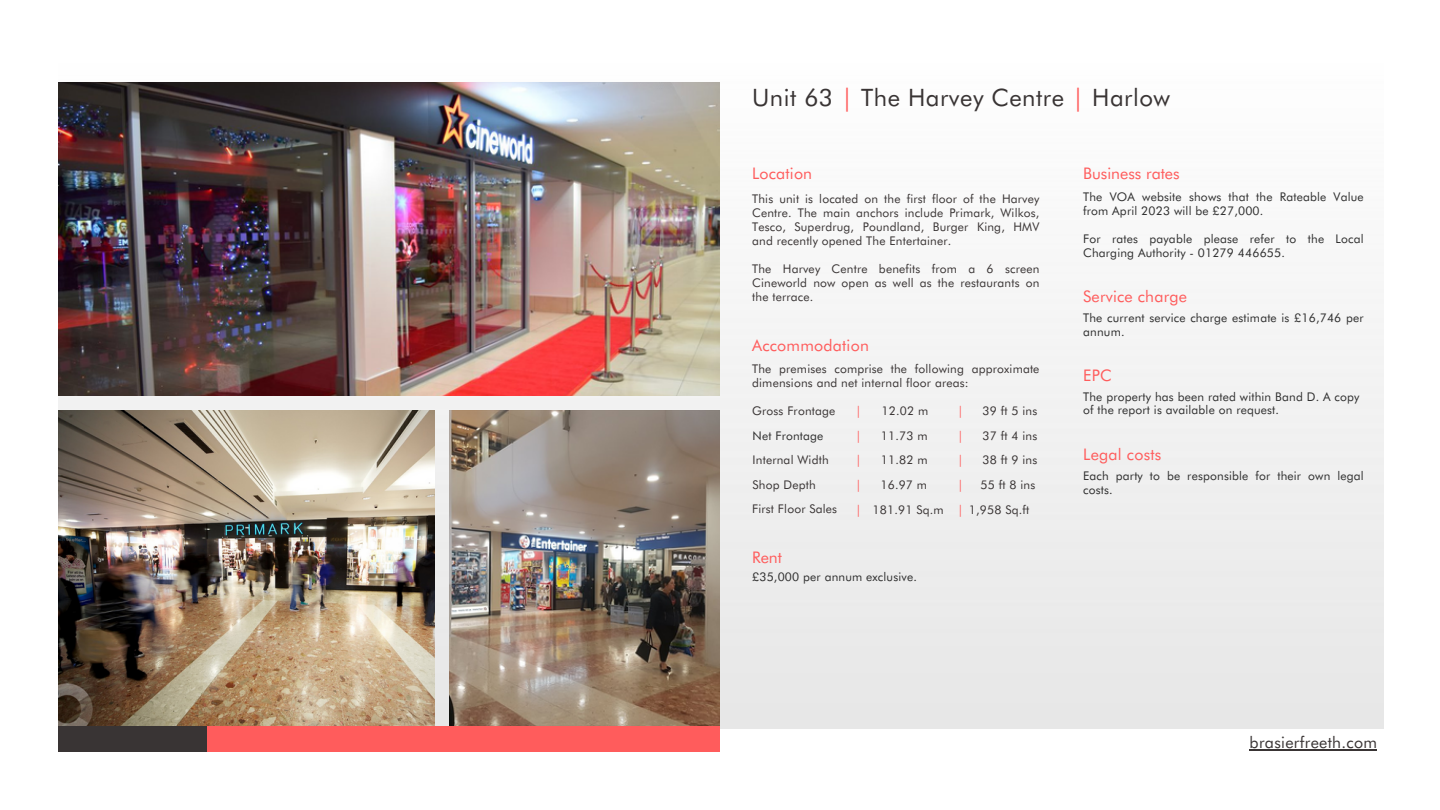
<style>
.page{position:relative;width:1440px;height:810px;background:#fff}
.page>*{position:absolute;margin:0;border:0;box-sizing:border-box;transform-origin:0 0}
.t1{font:24px "Futura BT";letter-spacing:.02em;color:#393434}
.t2{font:16px "Futura BT";letter-spacing:.01em;color:#ff5c5c}
.t3{font:16px "Futura BT";letter-spacing:.02em;color:#393434}
.t4{font:12px/14px "Futura BT";letter-spacing:.015em;color:#393434;text-align:justify}
.t5{font:12px/14px "Futura BT";letter-spacing:.015em;color:#2e2e2e}
.t6{font:12px "Futura BT";color:#ff5c5c}
.s1{color:#ff5c5c}
</style>
<div class="page">
<div style="left:59px;top:318px;width:1324px;height:411px;background:#eee"></div>
<img style="left:58px;top:82px;width:662px;height:314px">
<img style="left:58px;top:411px;width:377px;height:315px">
<img style="left:450px;top:411px;width:270px;height:315px">
<hr style="left:1250px;top:749px;width:127px;height:1px;background:#393434">
<div style="left:206px;top:726px;width:514px;height:25px;background:#ff5c5c"></div>
<div style="left:58px;top:726px;width:148px;height:25px;background:#393434"></div>
<h3 class="t1" style="left:752px;top:79px;width:419px">Unit 63 <span class="s1">|</span> The Harvey Centre <span class="s1">|</span> Harlow</h3>
<p class="t2" style="left:752px;top:162px;width:62px">Location</p>
<p class="t4" style="left:752px;top:191px;width:289px">This unit is located on the first floor of the Harvey Centre. The main anchors include Primark, Wilkos, Tesco, Superdrug, Poundland, Burger King, HMV and recently opened The Entertainer.</p>
<p class="t4" style="left:752px;top:261px;width:289px">The Harvey Centre benefits from a 6 screen Cineworld now open as well as the restaurants on the terrace.</p>
<p class="t2" style="left:752px;top:333px;width:118px">Accommodation</p>
<p class="t4" style="left:752px;top:361px;width:289px">The premises comprise the following approximate dimensions and net internal floor areas:</p>
<p class="t4" style="left:752px;top:403px;width:85px">Gross Frontage</p>
<p class="t6" style="left:855px;top:402px;width:7px">|</p>
<p class="t4" style="left:882px;top:403px;width:48px">12.02 m</p>
<p class="t6" style="left:958px;top:402px;width:7px">|</p>
<p class="t4" style="left:983px;top:403px;width:56px">39 ft 5 ins</p>
<p class="t5" style="left:753px;top:428px;width:72px">Net Frontage</p>
<p class="t6" style="left:855px;top:426px;width:7px">|</p>
<p class="t4" style="left:881px;top:428px;width:48px">11.73 m</p>
<p class="t6" style="left:958px;top:426px;width:7px">|</p>
<p class="t4" style="left:983px;top:428px;width:56px">37 ft 4 ins</p>
<p class="t4" style="left:753px;top:452px;width:78px">Internal Width</p>
<p class="t6" style="left:855px;top:451px;width:7px">|</p>
<h3 class="t4" style="left:881px;top:452px;width:48px">11.82 m</h3>
<p class="t6" style="left:958px;top:451px;width:7px">|</p>
<p class="t4" style="left:983px;top:452px;width:56px">38 ft 9 ins</p>
<p class="t4" style="left:753px;top:477px;width:65px">Shop Depth</p>
<p class="t6" style="left:855px;top:476px;width:7px">|</p>
<h2 class="t4" style="left:880px;top:477px;width:48px">16.97 m</h2>
<h3 class="t6" style="left:958px;top:476px;width:7px">|</h3>
<p class="t4" style="left:981px;top:477px;width:56px">55 ft 8 ins</p>
<h3 class="t4" style="left:752px;top:501px;width:86px">First Floor Sales</h3>
<h3 class="t6" style="left:855px;top:500px;width:7px">|</h3>
<p class="t4" style="left:873px;top:502px;width:73px">181.91 Sq.m</p>
<p class="t4" style="left:958px;top:502px;width:73px"><span class="s1">|</span> 1,958 Sq.ft</p>
<p class="t2" style="left:752px;top:546px;width:31px">Rent</p>
<p class="t5" style="left:752px;top:569px;width:166px">£35,000 per annum exclusive.</p>
<p class="t2" style="left:1083px;top:162px;width:98px">Business rates</p>
<p class="t5" style="left:1083px;top:189px;width:282px">The VOA website shows that the Rateable Value from April 2023 will be £27,000.</p>
<p class="t5" style="left:1083px;top:231px;width:282px">For rates payable please refer to the Local<br>Charging Authority - 01279 446655.</p>
<p class="t2" style="left:1083px;top:285px;width:105px">Service charge</p>
<p class="t5" style="left:1083px;top:310px;width:282px">The current service charge estimate is £16,746 per annum.</p>
<p class="t2" style="left:1083px;top:364px;width:30px">EPC</p>
<p class="t5" style="left:1083px;top:389px;width:278px">The property has been rated within Band D. A copy of the report is available on request.</p>
<h1 class="t2" style="left:1083px;top:442px;width:80px">Legal costs</h1>
<h3 class="t5" style="left:1083px;top:468px;width:282px">Each party to be responsible for their own legal costs.</h3>
<p class="t3" style="left:1250px;top:730px;width:129px">brasierfreeth.com</p>
</div>
